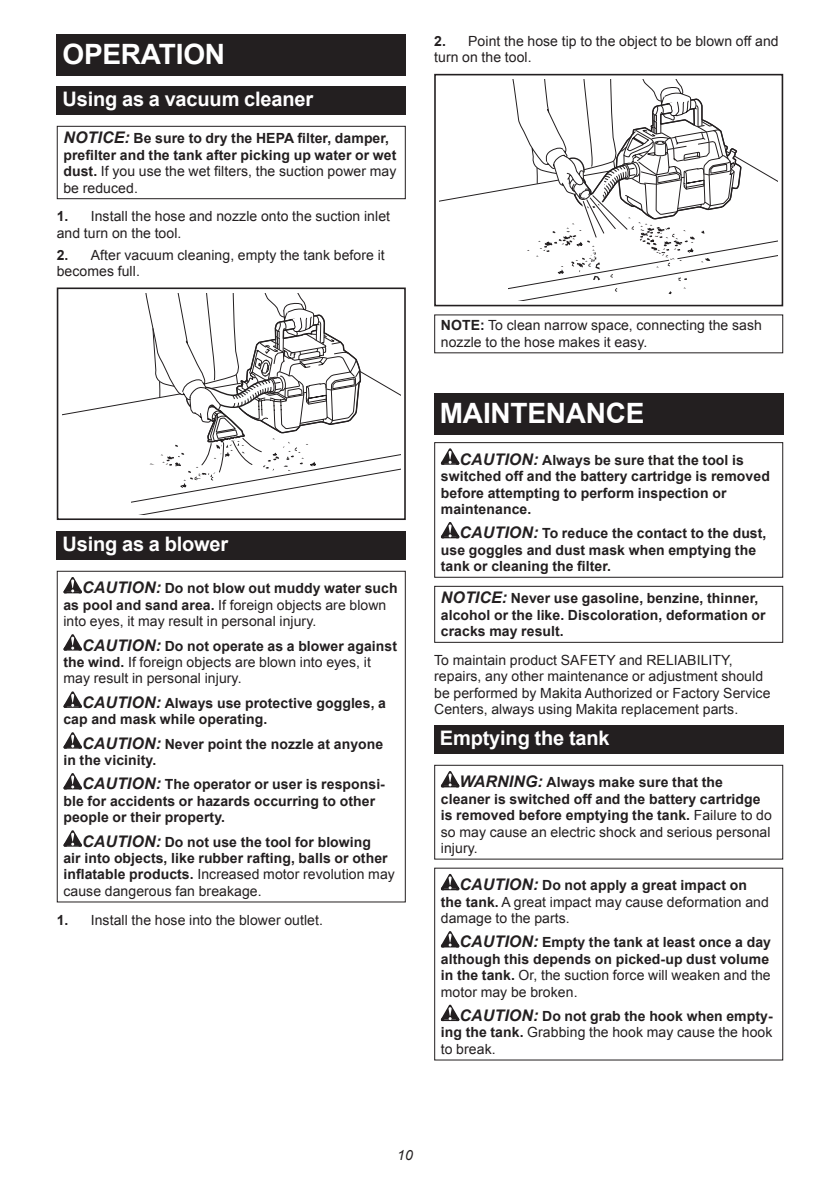
<style>
.page{position:relative;width:840px;height:1191px;background:#fff}
.page>*{position:absolute;margin:0;border:0;box-sizing:border-box;transform-origin:0 0}
.t1{font:700 28px "Arial";letter-spacing:-.01em;color:#fff}
.t2{font:700 20px "Arial";letter-spacing:-.01em;color:#fff}
.t3{font:700 14px/16.4px "Arial";letter-spacing:.005em;color:#231f20}
.t4{font:14px/16.4px "Arial";letter-spacing:.005em;color:#231f20}
.t5{font:italic 14px "Arial";color:#231f20}
.s1{font-style:italic;font-size:16px}
.s2{font-weight:400}
.s3{font-weight:700}
.s4{font-weight:700;font-style:italic;font-size:16px}
</style>
<div class="page">
<div style="left:57px;top:34px;width:348px;height:41px;background:#231f20"></div>
<div style="left:57px;top:86px;width:348px;height:29px;background:#231f20"></div>
<div style="left:57px;top:126px;width:348px;height:73px;border:1px solid #231f20"></div>
<svg style="left:62px;top:293px;width:338px;height:221px"></svg>
<div style="left:57px;top:491px;width:73px;height:29px;background:#fff"></div>
<div style="left:57px;top:287px;width:348px;height:233px;border:2px solid #231f20"></div>
<div style="left:57px;top:531px;width:348px;height:29px;background:#231f20"></div>
<svg style="left:63px;top:577px;width:19px;height:16px"></svg>
<svg style="left:63px;top:634px;width:19px;height:16px"></svg>
<svg style="left:63px;top:691px;width:19px;height:17px"></svg>
<svg style="left:63px;top:732px;width:19px;height:16px"></svg>
<svg style="left:63px;top:773px;width:19px;height:16px"></svg>
<svg style="left:63px;top:830px;width:19px;height:16px"></svg>
<div style="left:57px;top:571px;width:348px;height:331px;border:1px solid #231f20"></div>
<svg style="left:439px;top:79px;width:338px;height:222px"></svg>
<div style="left:434px;top:278px;width:73px;height:28px;background:#fff"></div>
<div style="left:434px;top:74px;width:348px;height:232px;border:2px solid #231f20"></div>
<div style="left:434px;top:393px;width:348px;height:41px;background:#231f20"></div>
<svg style="left:440px;top:448px;width:19px;height:17px"></svg>
<svg style="left:440px;top:522px;width:19px;height:16px"></svg>
<div style="left:434px;top:442px;width:348px;height:136px;border:1px solid #231f20"></div>
<div style="left:434px;top:586px;width:348px;height:57px;border:1px solid #231f20"></div>
<div style="left:434px;top:725px;width:348px;height:29px;background:#231f20"></div>
<svg style="left:440px;top:771px;width:19px;height:16px"></svg>
<div style="left:434px;top:765px;width:348px;height:94px;border:1px solid #231f20"></div>
<svg style="left:440px;top:874px;width:19px;height:16px"></svg>
<svg style="left:440px;top:931px;width:19px;height:16px"></svg>
<svg style="left:440px;top:1004px;width:19px;height:17px"></svg>
<h1 class="t1" style="left:62px;top:35px;width:164px">OPERATION</h1>
<h2 class="t2" style="left:62px;top:86px;width:252px">Using as a vacuum cleaner</h2>
<p class="t3" style="left:63px;top:131px;width:334px"><span class="s1">NOTICE:</span> Be sure to dry the HEPA filter, damper, prefilter and the tank after picking up water or wet dust. <span class="s2">If you use the wet filters, the suction power may be reduced.</span></p>
<p class="t4" style="left:57px;top:208px;width:334px"><span class="s3">1.</span> Install the hose and nozzle onto the suction inlet and turn on the tool.</p>
<p class="t4" style="left:57px;top:247px;width:329px"><span class="s3">2.</span> After vacuum cleaning, empty the tank before it becomes full.</p>
<h2 class="t2" style="left:62px;top:531px;width:167px">Using as a blower</h2>
<p class="t4" style="left:63px;top:580px;width:335px;text-indent:19px"><span class="s4">CAUTION:</span> <span class="s3">Do not blow out muddy water such as pool and sand area.</span> If foreign objects are blown into eyes, it may result in personal injury.</p>
<p class="t4" style="left:63px;top:637px;width:335px;text-indent:19px"><span class="s4">CAUTION:</span> <span class="s3">Do not operate as a blower against the wind.</span> If foreign objects are blown into eyes, it may result in personal injury.</p>
<p class="t3" style="left:63px;top:695px;width:324px;text-indent:19px"><span class="s1">CAUTION:</span> Always use protective goggles, a cap and mask while operating.</p>
<p class="t3" style="left:63px;top:736px;width:321px;text-indent:19px"><span class="s1">CAUTION:</span> Never point the nozzle at anyone in the vicinity.</p>
<p class="t3" style="left:63px;top:776px;width:323px;text-indent:19px"><span class="s1">CAUTION:</span> The operator or user is responsi&shy;ble for accidents or hazards occurring to other people or their property.</p>
<p class="t3" style="left:63px;top:834px;width:333px;text-indent:19px"><span class="s1">CAUTION:</span> Do not use the tool for blowing<br>air into objects, like rubber rafting, balls or other inflatable products. <span class="s2">Increased motor revolution may cause dangerous fan breakage.</span></p>
<p class="t4" style="left:57px;top:911px;width:268px"><span class="s3">1.</span> Install the hose into the blower outlet.</p>
<p class="t4" style="left:434px;top:33px;width:346px"><span class="s3">2.</span> Point the hose tip to the object to be blown off and turn on the tool.</p>
<p class="t4" style="left:440px;top:317px;width:322px"><span class="s3">NOTE:</span> To clean narrow space, connecting the sash nozzle to the hose makes it easy.</p>
<h1 class="t1" style="left:439px;top:394px;width:206px">MAINTENANCE</h1>
<p class="t3" style="left:440px;top:452px;width:330px;text-indent:19px"><span class="s1">CAUTION:</span> Always be sure that the tool is switched off and the battery cartridge is removed before attempting to perform inspection or maintenance.</p>
<p class="t3" style="left:440px;top:525px;width:327px;text-indent:19px"><span class="s1">CAUTION:</span> To reduce the contact to the dust, use goggles and dust mask when emptying the tank or cleaning the filter.</p>
<p class="t3" style="left:440px;top:590px;width:326px"><span class="s1">NOTICE:</span> Never use gasoline, benzine, thinner, alcohol or the like. Discoloration, deformation or cracks may result.</p>
<p class="t4" style="left:434px;top:652px;width:337px">To maintain product SAFETY and RELIABILITY, repairs, any other maintenance or adjustment should be performed by Makita Authorized or Factory Service Centers, always using Makita replacement parts.</p>
<h2 class="t2" style="left:439px;top:725px;width:171px">Emptying the tank</h2>
<p class="t3" style="left:440px;top:774px;width:332px;text-indent:19px"><span class="s1">WARNING:</span> Always make sure that the cleaner is switched off and the battery cartridge is removed before emptying the tank. <span class="s2">Failure to do so may cause an electric shock and serious personal injury.</span></p>
<p class="t4" style="left:440px;top:877px;width:329px;text-indent:19px"><span class="s4">CAUTION:</span> <span class="s3">Do not apply a great impact on the tank.</span> A great impact may cause deformation and damage to the parts.</p>
<p class="t3" style="left:440px;top:934px;width:331px;text-indent:19px"><span class="s1">CAUTION:</span> Empty the tank at least once a day although this depends on picked-up dust volume in the tank. <span class="s2">Or, the suction force will weaken and the motor may be broken.</span></p>
<p class="t4" style="left:440px;top:1008px;width:333px;text-align:justify;text-indent:19px"><span class="s4">CAUTION:</span> <span class="s3">Do not grab the hook when empty&shy;ing the tank.</span> Grabbing the hook may cause the hook to break.</p>
<p class="t5" style="left:397px;top:1146px;width:17px">10</p>
</div>
